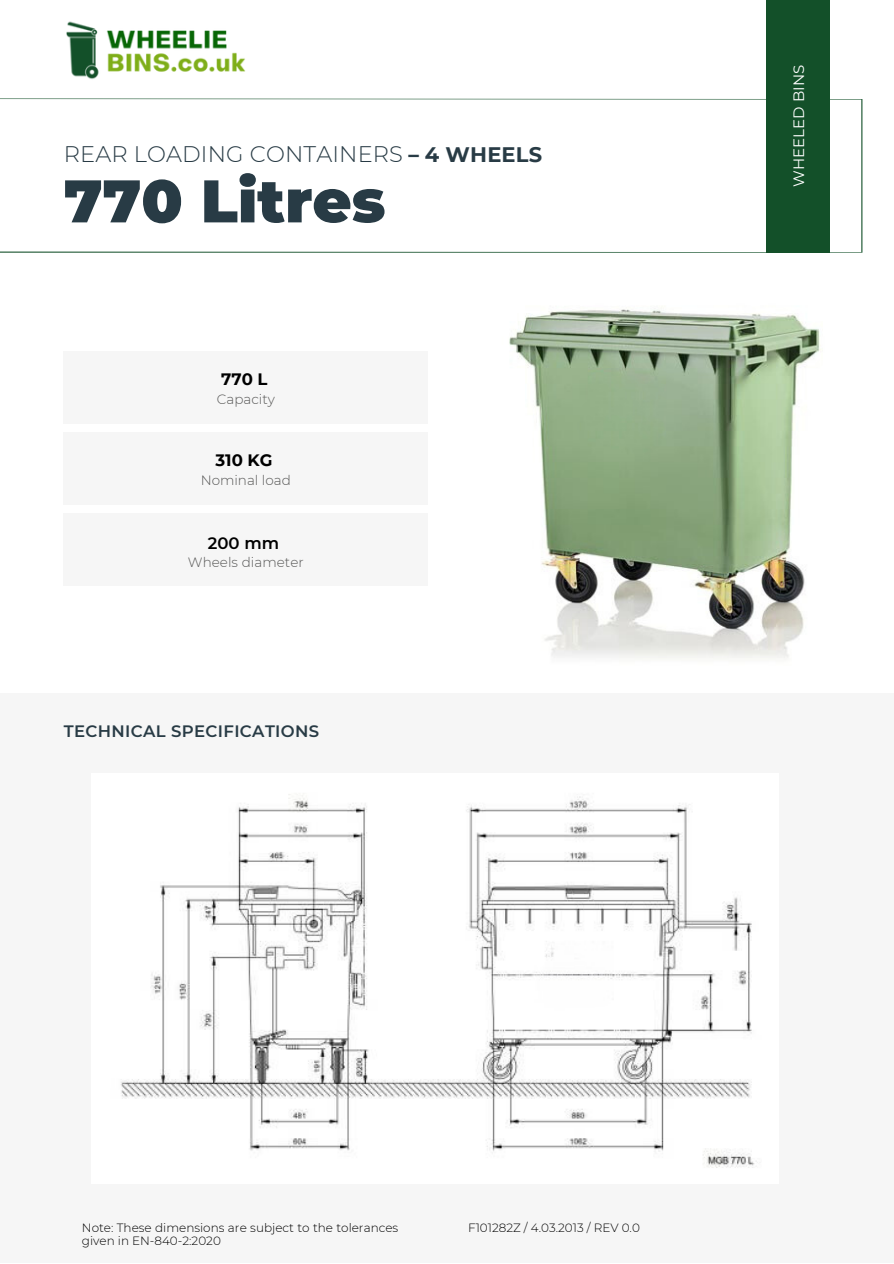
<style>
.page{position:relative;width:894px;height:1264px;background:#fff}
.page>*{position:absolute;margin:0;border:0;box-sizing:border-box;transform-origin:0 0}
.t1{font:900 60px "Montserrat";color:#283b45}
.t2{font:300 22.5px "Montserrat";letter-spacing:.005em;color:#283b45}
.t3{font:600 16.5px "Montserrat";letter-spacing:.02em;color:#283b45}
.t4{font:700 16.5px "Montserrat";color:#000}
.t5{font:600 16.5px "Montserrat";color:#000}
.t6{font:15px "Montserrat";letter-spacing:.01em;color:#fff}
.t7{font:300 13.5px "Montserrat";color:#575756}
.t8{font:300 12px/13.5px "Montserrat";color:#000}
.s1{font-weight:800;font-size:21px}
.s2{font-weight:700;font-size:21px}
</style>
<div class="page">
<div style="left:0;top:693px;width:893px;height:569px;background:#f6f6f6"></div>
<svg style="left:0;top:98px;width:862px;height:155px"></svg>
<div style="left:765px;top:0;width:64px;height:252px;background:#135029"></div>
<div style="left:64px;top:352px;width:363px;height:72px;background:#f6f6f6"></div>
<div style="left:64px;top:433px;width:363px;height:72px;background:#f6f6f6"></div>
<div style="left:64px;top:514px;width:363px;height:72px;background:#f6f6f6"></div>
<img style="left:66px;top:21px;width:179px;height:58px">
<img style="left:509px;top:309px;width:312px;height:350px">
<img style="left:121px;top:800px;width:633px;height:368px">
<h1 class="t2" style="left:64px;top:140px;width:479px">REAR LOADING CONTAINERS <span class="s1">–</span> <span class="s2">4 WHEELS</span></h1>
<h4 class="t1" style="left:64px;top:164px;width:323px">770 Litres</h4>
<h4 class="t4" style="left:221px;top:369px;width:48px">770 L</h4>
<p class="t7" style="left:217px;top:391px;width:60px">Capacity</p>
<h6 class="t4" style="left:215px;top:450px;width:59px">310 KG</h6>
<h4 class="t7" style="left:201px;top:472px;width:92px">Nominal load</h4>
<p class="t5" style="left:208px;top:532px;width:73px">200 mm</p>
<p class="t7" style="left:188px;top:553px;width:117px">Wheels diameter</p>
<h6 class="t3" style="left:64px;top:721px;width:257px">TECHNICAL SPECIFICATIONS</h6>
<h6 class="t6" style="left:789px;top:187px;width:124px;rotate:-90deg">WHEELED BINS</h6>
<p class="t8" style="left:82px;top:1220px;width:318px">Note: These dimensions are subject to the tolerances given in EN-840-2:2020</p>
<p class="t8" style="left:468px;top:1220px;width:173px">F101282Z / 4.03.2013 / REV 0.0</p>
</div>
